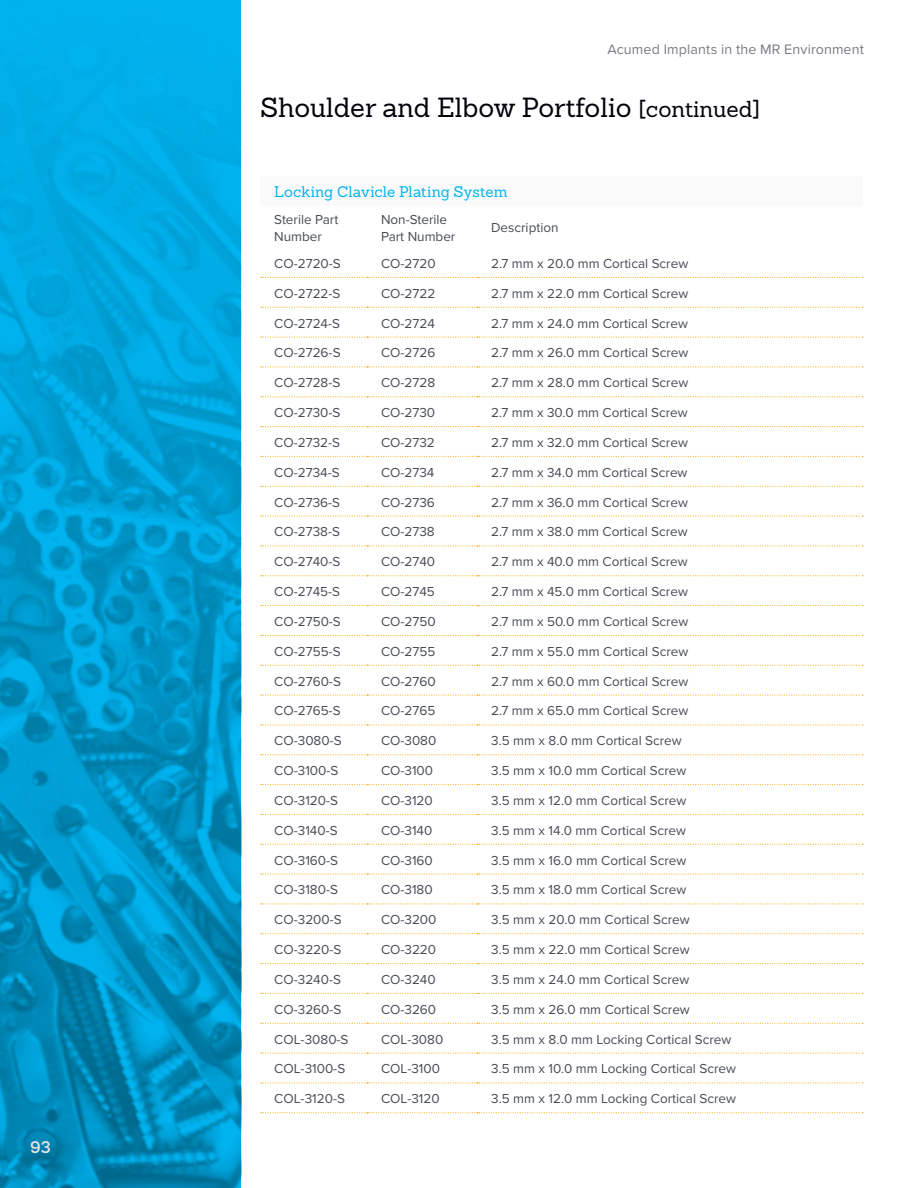
<style>
.page{position:relative;width:918px;height:1188px;background:#fff}
.page>*{position:absolute;margin:0;border:0;box-sizing:border-box;transform-origin:0 0}
.t1{font:27px "Sanchez Slab";color:#00000a}
.t2{font:600 16.5px "Sanchez Slab";color:#e4e5e4}
.t3{font:15px "Sanchez Slab";letter-spacing:.01em;color:#00b3ef}
.t4{font:14.25px "Proxima Nova";letter-spacing:.01em;color:#787b81}
.t5{font:13.5px/16.5px "Proxima Nova";color:#474c55}
.s1{font-size:22.5px}
</style>
<div class="page">
<img style="left:0;top:0;width:241px;height:1188px">
<div style="left:260px;top:176px;width:603px;height:30px;background:#fafafa"></div>
<svg style="left:261px;top:277px;width:602px;height:1px"></svg>
<svg style="left:261px;top:307px;width:602px;height:1px"></svg>
<svg style="left:261px;top:337px;width:602px;height:1px"></svg>
<svg style="left:261px;top:366px;width:602px;height:1px"></svg>
<svg style="left:261px;top:396px;width:602px;height:1px"></svg>
<svg style="left:261px;top:426px;width:602px;height:1px"></svg>
<svg style="left:261px;top:456px;width:602px;height:1px"></svg>
<svg style="left:261px;top:486px;width:602px;height:1px"></svg>
<svg style="left:261px;top:516px;width:602px;height:1px"></svg>
<svg style="left:261px;top:545px;width:602px;height:1px"></svg>
<svg style="left:261px;top:575px;width:602px;height:1px"></svg>
<svg style="left:261px;top:605px;width:602px;height:1px"></svg>
<svg style="left:261px;top:635px;width:602px;height:1px"></svg>
<svg style="left:261px;top:665px;width:602px;height:1px"></svg>
<svg style="left:261px;top:695px;width:602px;height:1px"></svg>
<svg style="left:261px;top:724px;width:602px;height:1px"></svg>
<svg style="left:261px;top:754px;width:602px;height:1px"></svg>
<svg style="left:261px;top:784px;width:602px;height:1px"></svg>
<svg style="left:261px;top:814px;width:602px;height:1px"></svg>
<svg style="left:261px;top:844px;width:602px;height:1px"></svg>
<svg style="left:261px;top:874px;width:602px;height:1px"></svg>
<svg style="left:261px;top:903px;width:602px;height:1px"></svg>
<svg style="left:261px;top:933px;width:602px;height:1px"></svg>
<svg style="left:261px;top:963px;width:602px;height:1px"></svg>
<svg style="left:261px;top:993px;width:602px;height:1px"></svg>
<svg style="left:261px;top:1023px;width:602px;height:1px"></svg>
<svg style="left:261px;top:1053px;width:602px;height:1px"></svg>
<svg style="left:261px;top:1082px;width:602px;height:1px"></svg>
<svg style="left:261px;top:1112px;width:602px;height:1px"></svg>
<p class="t2" style="left:30px;top:1136px;width:22px">93</p>
<p class="t4" style="left:607px;top:39px;width:258px">Acumed Implants in the MR Environment</p>
<h1 class="t1" style="left:260px;top:90px;width:502px">Shoulder and Elbow Portfolio <span class="s1">[continued]</span></h1>
<p class="t3" style="left:274px;top:181px;width:235px">Locking Clavicle Plating System</p>
<p class="t5" style="left:274px;top:211px;width:66px">Sterile Part<br>Number</p>
<p class="t5" style="left:381px;top:211px;width:76px">Non-Sterile<br>Part Number</p>
<p class="t5" style="left:491px;top:219px;width:69px">Description</p>
<p class="t5" style="left:274px;top:254px;width:68px">CO-2720-S</p>
<p class="t5" style="left:381px;top:254px;width:56px">CO-2720</p>
<p class="t5" style="left:491px;top:254px;width:199px">2.7 mm x 20.0 mm Cortical Screw</p>
<p class="t5" style="left:274px;top:284px;width:68px">CO-2722-S</p>
<p class="t5" style="left:381px;top:284px;width:56px">CO-2722</p>
<p class="t5" style="left:491px;top:284px;width:199px">2.7 mm x 22.0 mm Cortical Screw</p>
<p class="t5" style="left:274px;top:314px;width:67px">CO-2724-S</p>
<p class="t5" style="left:381px;top:314px;width:55px">CO-2724</p>
<p class="t5" style="left:491px;top:314px;width:198px">2.7 mm x 24.0 mm Cortical Screw</p>
<p class="t5" style="left:274px;top:344px;width:68px">CO-2726-S</p>
<p class="t5" style="left:381px;top:344px;width:56px">CO-2726</p>
<p class="t5" style="left:491px;top:344px;width:199px">2.7 mm x 26.0 mm Cortical Screw</p>
<p class="t5" style="left:274px;top:374px;width:68px">CO-2728-S</p>
<p class="t5" style="left:381px;top:374px;width:56px">CO-2728</p>
<p class="t5" style="left:491px;top:374px;width:199px">2.7 mm x 28.0 mm Cortical Screw</p>
<p class="t5" style="left:274px;top:404px;width:68px">CO-2730-S</p>
<p class="t5" style="left:381px;top:404px;width:56px">CO-2730</p>
<p class="t5" style="left:491px;top:404px;width:198px">2.7 mm x 30.0 mm Cortical Screw</p>
<p class="t5" style="left:274px;top:434px;width:67px">CO-2732-S</p>
<p class="t5" style="left:381px;top:434px;width:55px">CO-2732</p>
<p class="t5" style="left:491px;top:434px;width:198px">2.7 mm x 32.0 mm Cortical Screw</p>
<p class="t5" style="left:274px;top:463px;width:67px">CO-2734-S</p>
<p class="t5" style="left:381px;top:463px;width:55px">CO-2734</p>
<p class="t5" style="left:491px;top:463px;width:198px">2.7 mm x 34.0 mm Cortical Screw</p>
<p class="t5" style="left:274px;top:493px;width:67px">CO-2736-S</p>
<p class="t5" style="left:381px;top:493px;width:55px">CO-2736</p>
<p class="t5" style="left:491px;top:493px;width:198px">2.7 mm x 36.0 mm Cortical Screw</p>
<p class="t5" style="left:274px;top:523px;width:67px">CO-2738-S</p>
<p class="t5" style="left:381px;top:523px;width:55px">CO-2738</p>
<p class="t5" style="left:491px;top:523px;width:198px">2.7 mm x 38.0 mm Cortical Screw</p>
<p class="t5" style="left:274px;top:553px;width:68px">CO-2740-S</p>
<p class="t5" style="left:381px;top:553px;width:56px">CO-2740</p>
<p class="t5" style="left:491px;top:553px;width:198px">2.7 mm x 40.0 mm Cortical Screw</p>
<p class="t5" style="left:274px;top:583px;width:67px">CO-2745-S</p>
<p class="t5" style="left:381px;top:583px;width:55px">CO-2745</p>
<p class="t5" style="left:491px;top:583px;width:198px">2.7 mm x 45.0 mm Cortical Screw</p>
<p class="t5" style="left:274px;top:613px;width:68px">CO-2750-S</p>
<p class="t5" style="left:381px;top:613px;width:56px">CO-2750</p>
<p class="t5" style="left:491px;top:613px;width:199px">2.7 mm x 50.0 mm Cortical Screw</p>
<p class="t5" style="left:274px;top:642px;width:68px">CO-2755-S</p>
<p class="t5" style="left:381px;top:642px;width:56px">CO-2755</p>
<p class="t5" style="left:491px;top:642px;width:199px">2.7 mm x 55.0 mm Cortical Screw</p>
<p class="t5" style="left:274px;top:672px;width:68px">CO-2760-S</p>
<p class="t5" style="left:381px;top:672px;width:56px">CO-2760</p>
<p class="t5" style="left:491px;top:672px;width:199px">2.7 mm x 60.0 mm Cortical Screw</p>
<p class="t5" style="left:274px;top:702px;width:68px">CO-2765-S</p>
<p class="t5" style="left:381px;top:702px;width:56px">CO-2765</p>
<p class="t5" style="left:491px;top:702px;width:199px">2.7 mm x 65.0 mm Cortical Screw</p>
<p class="t5" style="left:274px;top:732px;width:69px">CO-3080-S</p>
<p class="t5" style="left:381px;top:732px;width:57px">CO-3080</p>
<p class="t5" style="left:491px;top:732px;width:192px">3.5 mm x 8.0 mm Cortical Screw</p>
<p class="t5" style="left:274px;top:762px;width:66px">CO-3100-S</p>
<p class="t5" style="left:381px;top:762px;width:54px">CO-3100</p>
<p class="t5" style="left:491px;top:762px;width:197px">3.5 mm x 10.0 mm Cortical Screw</p>
<p class="t5" style="left:274px;top:792px;width:65px">CO-3120-S</p>
<p class="t5" style="left:381px;top:792px;width:53px">CO-3120</p>
<p class="t5" style="left:491px;top:792px;width:197px">3.5 mm x 12.0 mm Cortical Screw</p>
<p class="t5" style="left:274px;top:821px;width:65px">CO-3140-S</p>
<p class="t5" style="left:381px;top:821px;width:53px">CO-3140</p>
<p class="t5" style="left:491px;top:821px;width:196px">3.5 mm x 14.0 mm Cortical Screw</p>
<p class="t5" style="left:274px;top:851px;width:65px">CO-3160-S</p>
<p class="t5" style="left:381px;top:851px;width:53px">CO-3160</p>
<p class="t5" style="left:491px;top:851px;width:197px">3.5 mm x 16.0 mm Cortical Screw</p>
<p class="t5" style="left:274px;top:881px;width:65px">CO-3180-S</p>
<p class="t5" style="left:381px;top:881px;width:53px">CO-3180</p>
<p class="t5" style="left:491px;top:881px;width:197px">3.5 mm x 18.0 mm Cortical Screw</p>
<p class="t5" style="left:274px;top:911px;width:69px">CO-3200-S</p>
<p class="t5" style="left:381px;top:911px;width:57px">CO-3200</p>
<p class="t5" style="left:491px;top:911px;width:200px">3.5 mm x 20.0 mm Cortical Screw</p>
<p class="t5" style="left:274px;top:941px;width:69px">CO-3220-S</p>
<p class="t5" style="left:381px;top:941px;width:57px">CO-3220</p>
<p class="t5" style="left:491px;top:941px;width:200px">3.5 mm x 22.0 mm Cortical Screw</p>
<p class="t5" style="left:274px;top:971px;width:68px">CO-3240-S</p>
<p class="t5" style="left:381px;top:971px;width:56px">CO-3240</p>
<p class="t5" style="left:491px;top:971px;width:200px">3.5 mm x 24.0 mm Cortical Screw</p>
<p class="t5" style="left:274px;top:1000px;width:69px">CO-3260-S</p>
<p class="t5" style="left:381px;top:1000px;width:57px">CO-3260</p>
<p class="t5" style="left:491px;top:1000px;width:200px">3.5 mm x 26.0 mm Cortical Screw</p>
<p class="t5" style="left:274px;top:1030px;width:76px">COL-3080-S</p>
<p class="t5" style="left:381px;top:1030px;width:64px">COL-3080</p>
<p class="t5" style="left:491px;top:1030px;width:242px">3.5 mm x 8.0 mm Locking Cortical Screw</p>
<p class="t5" style="left:274px;top:1060px;width:72px">COL-3100-S</p>
<p class="t5" style="left:381px;top:1060px;width:61px">COL-3100</p>
<p class="t5" style="left:491px;top:1060px;width:246px">3.5 mm x 10.0 mm Locking Cortical Screw</p>
<p class="t5" style="left:274px;top:1090px;width:72px">COL-3120-S</p>
<p class="t5" style="left:381px;top:1090px;width:60px">COL-3120</p>
<p class="t5" style="left:491px;top:1090px;width:246px">3.5 mm x 12.0 mm Locking Cortical Screw</p>
</div>
